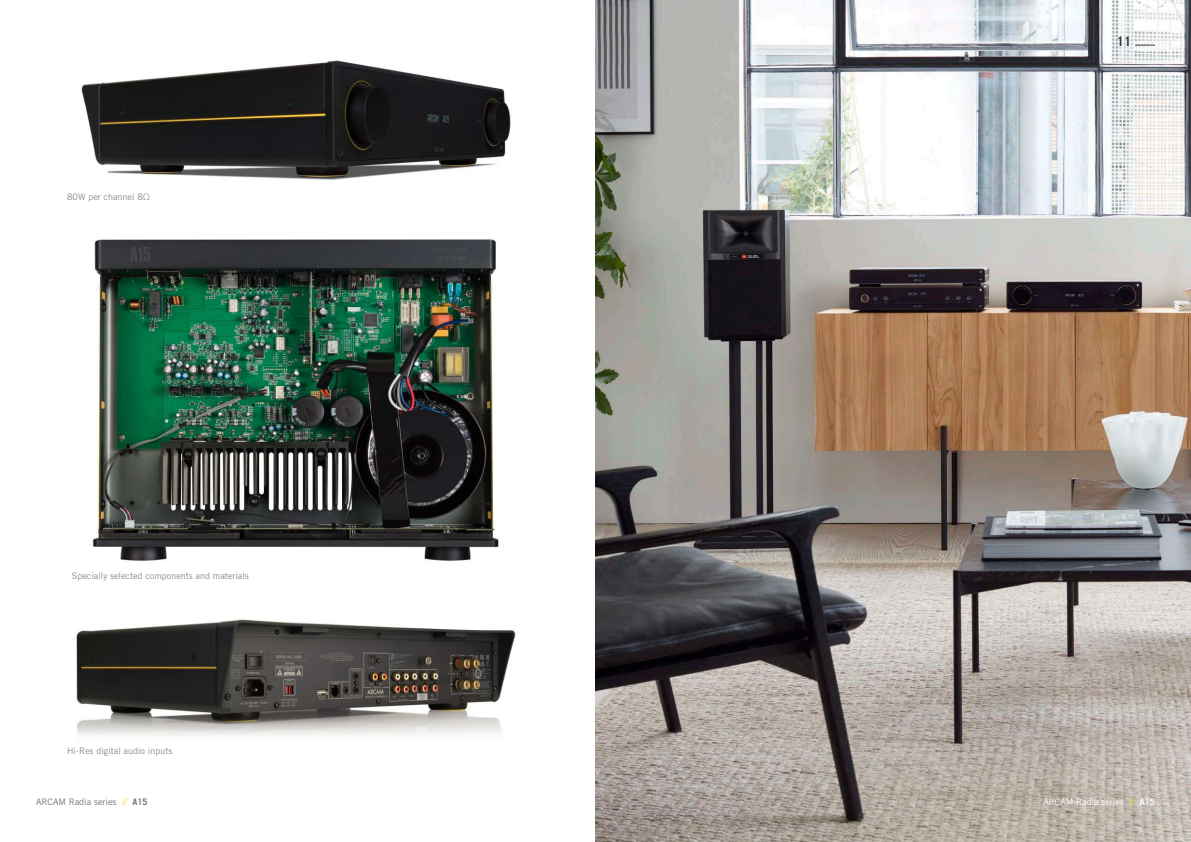
<style>
.page{position:relative;width:1191px;height:842px;background:#fff}
.page>*{position:absolute;margin:0;border:0;box-sizing:border-box;transform-origin:0 0}
.t1{font:700 13px "Trade Gothic LT Std";color:#363936}
.t2{font:9px "Trade Gothic LT Std";color:#8b8a8d}
.t3{font:9px "Trade Gothic LT Std";color:#fff}
.t4{font:9px "Trade Gothic LT Std";color:#757679}
.s1{color:#fed304}
.s2{font-weight:700}
</style>
<div class="page">
<img style="left:595px;top:0;width:596px;height:842px">
<svg style="left:1135px;top:45px;width:20px;height:1px"></svg>
<img style="left:76px;top:619px;width:440px;height:117px">
<img style="left:92px;top:239px;width:407px;height:322px">
<img style="left:81px;top:60px;width:430px;height:120px">
<p class="t2" style="left:67px;top:191px;width:84px">80W per channel 8Ω</p>
<p class="t2" style="left:72px;top:571px;width:178px">Specially selected components and materials</p>
<p class="t2" style="left:67px;top:746px;width:107px">Hi-Res digital audio inputs</p>
<p class="t4" style="left:36px;top:797px;width:113px">ARCAM Radia series <span class="s1">//</span> <span class="s2">A15</span></p>
<h1 class="t1" style="left:1116px;top:34px;width:16px">11</h1>
<p class="t3" style="left:1043px;top:797px;width:113px">ARCAM Radia series <span class="s1">//</span> <span class="s2">A15</span></p>
</div>
